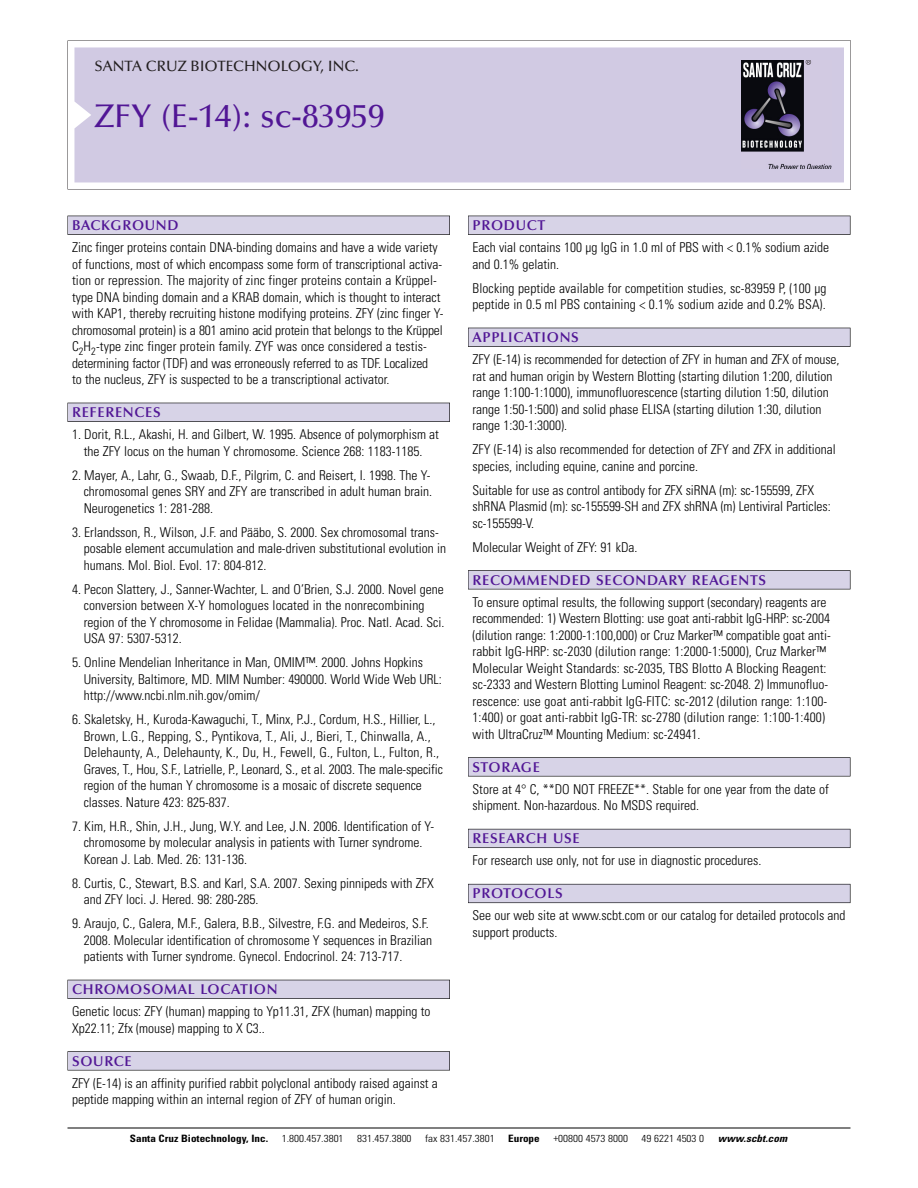
<style>
.page{position:relative;width:918px;height:1188px;background:#fff}
.page>*{position:absolute;margin:0;border:0;box-sizing:border-box;transform-origin:0 0}
.t1{font:500 33px "Optima";color:#511695}
.t2{font:500 15px "Optima";color:#231f20}
.t3{font:600 14.25px "Optima";letter-spacing:.05em;color:#511695}
.t4{font:300 condensed 13.5px/16.5px "Univers";color:#000}
.t5{font:300 condensed 10.2px "Univers";color:#000;scale:1.1 1}
.t6{font:700 condensed 10.2px "Univers";color:#000;scale:1.1 1}
.t7{font:italic 700 condensed 10.2px "Univers";letter-spacing:.005em;color:#000;scale:1.1 1}
</style>
<div class="page">
<svg style="left:68px;top:40px;width:783px;height:149px"></svg>
<div style="left:74px;top:47px;width:770px;height:135px;background:#d1cae3"></div>
<img style="left:741px;top:60px;width:90px;height:108px">
<div style="left:68px;top:216px;width:382px;height:19px;background:#525155"></div>
<div style="left:68px;top:216px;width:381px;height:18px;background:#d7d3e7"></div>
<div style="left:68px;top:403px;width:382px;height:19px;background:#515055"></div>
<div style="left:68px;top:403px;width:381px;height:18px;background:#d7d3e7"></div>
<div style="left:68px;top:980px;width:382px;height:19px;background:#525158"></div>
<div style="left:68px;top:980px;width:381px;height:18px;background:#d7d3e7"></div>
<div style="left:68px;top:1051px;width:382px;height:19px;background:#575759"></div>
<div style="left:68px;top:1052px;width:381px;height:18px;background:#d7d3e7"></div>
<div style="left:468px;top:216px;width:382px;height:19px;background:#525155"></div>
<div style="left:468px;top:216px;width:382px;height:18px;background:#d7d3e7"></div>
<div style="left:468px;top:328px;width:382px;height:19px;background:#515055"></div>
<div style="left:468px;top:328px;width:382px;height:18px;background:#d7d3e7"></div>
<div style="left:468px;top:570px;width:382px;height:19px;background:#545357"></div>
<div style="left:468px;top:571px;width:382px;height:18px;background:#d7d3e7"></div>
<div style="left:468px;top:757px;width:382px;height:19px;background:#575759"></div>
<div style="left:468px;top:758px;width:382px;height:18px;background:#d7d3e7"></div>
<div style="left:468px;top:829px;width:382px;height:19px;background:#5b5a62"></div>
<div style="left:468px;top:829px;width:382px;height:18px;background:#d7d3e7"></div>
<div style="left:468px;top:884px;width:382px;height:19px;background:#66646e"></div>
<div style="left:468px;top:884px;width:382px;height:18px;background:#d7d3e7"></div>
<hr style="left:68px;top:1128px;width:782px;height:1px;background:#000">
<p class="t2" style="left:94px;top:61px;width:266px">SANTA CRUZ BIOTECHNOLOGY, INC.</p>
<h1 class="t1" style="left:94px;top:103px;width:292px">ZFY (E-14): sc-83959</h1>
<p class="t3" style="left:72px;top:219px;width:108px">BACKGROUND</p>
<p class="t4" style="left:72px;top:240px;width:373px">Zinc finger proteins contain DNA-binding domains and have a wide variety of functions, most of which encompass some form of transcriptional activa&shy;tion or repression. The majority of zinc finger proteins contain a Krüppel&shy;type DNA binding domain and a KRAB domain, which is thought to interact with KAP1, thereby recruiting histone modifying proteins. ZFY (zinc finger Y&shy;chromosomal protein) is a 801 amino acid protein that belongs to the Krüppel C<sub>2</sub>H<sub>2</sub>-type zinc finger protein family. ZYF was once considered a testis&shy;determining factor (TDF) and was erroneously referred to as TDF. Localized<br>to the nucleus, ZFY is suspected to be a transcriptional activator.</p>
<p class="t3" style="left:72px;top:407px;width:90px">REFERENCES</p>
<p class="t4" style="left:72px;top:427px;width:369px;text-align:center">1. Dorit, R.L., Akashi, H. and Gilbert, W. 1995. Absence of polymorphism at the ZFY locus on the human Y chromosome. Science 268: 1183-1185.</p>
<p class="t4" style="left:84px;top:468px;width:350px;text-indent:-12px">2. Mayer, A., Lahr, G., Swaab, D.F., Pilgrim, C. and Reisert, I. 1998. The Y&shy;chromosomal genes SRY and ZFY are transcribed in adult human brain.<br>Neurogenetics 1: 281-288.</p>
<p class="t4" style="left:84px;top:525px;width:364px;text-indent:-12px">3. Erlandsson, R., Wilson, J.F. and Pääbo, S. 2000. Sex chromosomal trans&shy;posable element accumulation and male-driven substitutional evolution in humans. Mol. Biol. Evol. 17: 804-812.</p>
<p class="t4" style="left:84px;top:582px;width:362px;text-indent:-12px">4. Pecon Slattery, J., Sanner-Wachter, L. and O’Brien, S.J. 2000. Novel gene conversion between X-Y homologues located in the nonrecombining region of the Y chromosome in Felidae (Mammalia). Proc. Natl. Acad. Sci.<br>USA 97: 5307-5312.</p>
<p class="t4" style="left:84px;top:655px;width:360px;text-indent:-12px">5. Online Mendelian Inheritance in Man, OMIM™. 2000. Johns Hopkins<br>University, Baltimore, MD. MIM Number: 490000. World Wide Web URL: http://www.ncbi.nlm.nih.gov/omim/</p>
<p class="t4" style="left:84px;top:712px;width:361px;text-indent:-12px">6. Skaletsky, H., Kuroda-Kawaguchi, T., Minx, P.J., Cordum, H.S., Hillier, L., Brown, L.G., Repping, S., Pyntikova, T., Ali, J., Bieri, T., Chinwalla, A., Delehaunty, A., Delehaunty, K., Du, H., Fewell, G., Fulton, L., Fulton, R., Graves, T., Hou, S.F., Latrielle, P., Leonard, S., et al. 2003. The male-specific region of the human Y chromosome is a mosaic of discrete sequence classes. Nature 423: 825-837.</p>
<p class="t4" style="left:84px;top:819px;width:352px;text-indent:-12px">7. Kim, H.R., Shin, J.H., Jung, W.Y. and Lee, J.N. 2006. Identification of Y&shy;chromosome by molecular analysis in patients with Turner syndrome.<br>Korean J. Lab. Med. 26: 131-136.</p>
<p class="t4" style="left:84px;top:876px;width:352px;text-indent:-12px">8. Curtis, C., Stewart, B.S. and Karl, S.A. 2007. Sexing pinnipeds with ZFX and ZFY loci. J. Hered. 98: 280-285.</p>
<p class="t4" style="left:84px;top:916px;width:350px;text-indent:-12px">9. Araujo, C., Galera, M.F., Galera, B.B., Silvestre, F.G. and Medeiros, S.F.<br>2008. Molecular identification of chromosome Y sequences in Brazilian patients with Turner syndrome. Gynecol. Endocrinol. 24: 713-717.</p>
<p class="t3" style="left:72px;top:984px;width:207px">CHROMOSOMAL LOCATION</p>
<p class="t4" style="left:72px;top:1004px;width:360px">Genetic locus: ZFY (human) mapping to Yp11.31, ZFX (human) mapping to<br>Xp22.11; Zfx (mouse) mapping to X C3..</p>
<p class="t3" style="left:72px;top:1055px;width:61px">SOURCE</p>
<p class="t4" style="left:72px;top:1076px;width:367px">ZFY (E-14) is an affinity purified rabbit polyclonal antibody raised against a peptide mapping within an internal region of ZFY of human origin.</p>
<p class="t3" style="left:473px;top:219px;width:74px">PRODUCT</p>
<p class="t4" style="left:473px;top:240px;width:358px">Each vial contains 100 µg IgG in 1.0 ml of PBS with &lt; 0.1% sodium azide and 0.1% gelatin.</p>
<p class="t4" style="left:473px;top:281px;width:356px">Blocking peptide available for competition studies, sc-83959 P, (100 µg peptide in 0.5 ml PBS containing &lt; 0.1% sodium azide and 0.2% BSA).</p>
<p class="t3" style="left:473px;top:332px;width:108px">APPLICATIONS</p>
<p class="t4" style="left:473px;top:352px;width:368px">ZFY (E-14) is recommended for detection of ZFY in human and ZFX of mouse, rat and human origin by Western Blotting (starting dilution 1:200, dilution range 1:100-1:1000), immunofluorescence (starting dilution 1:50, dilution range 1:50-1:500) and solid phase ELISA (starting dilution 1:30, dilution range 1:30-1:3000).</p>
<p class="t4" style="left:473px;top:442px;width:365px">ZFY (E-14) is also recommended for detection of ZFY and ZFX in additional species, including equine, canine and porcine.</p>
<p class="t4" style="left:473px;top:483px;width:360px">Suitable for use as control antibody for ZFX siRNA (m): sc-155599, ZFX shRNA Plasmid (m): sc-155599-SH and ZFX shRNA (m) Lentiviral Particles: sc-155599-V.</p>
<p class="t4" style="left:473px;top:540px;width:167px">Molecular Weight of ZFY: 91 kDa.</p>
<p class="t3" style="left:473px;top:574px;width:295px">RECOMMENDED SECONDARY REAGENTS</p>
<p class="t4" style="left:473px;top:595px;width:360px">To ensure optimal results, the following support (secondary) reagents are recommended: 1) Western Blotting: use goat anti-rabbit IgG-HRP: sc-2004 (dilution range: 1:2000-1:100,000) or Cruz Marker™ compatible goat anti&shy;rabbit IgG-HRP: sc-2030 (dilution range: 1:2000-1:5000), Cruz Marker™ Molecular Weight Standards: sc-2035, TBS Blotto A Blocking Reagent: sc-2333 and Western Blotting Luminol Reagent: sc-2048. 2) Immunofluo&shy;rescence: use goat anti-rabbit IgG-FITC: sc-2012 (dilution range: 1:100- 1:400) or goat anti-rabbit IgG-TR: sc-2780 (dilution range: 1:100-1:400) with UltraCruz™ Mounting Medium: sc-24941.</p>
<p class="t3" style="left:473px;top:761px;width:69px">STORAGE</p>
<p class="t4" style="left:473px;top:782px;width:358px">Store at 4° C, **DO NOT FREEZE**. Stable for one year from the date of shipment. Non-hazardous. No MSDS required.</p>
<p class="t3" style="left:473px;top:833px;width:109px">RESEARCH USE</p>
<p class="t4" style="left:473px;top:853px;width:290px">For research use only, not for use in diagnostic procedures.</p>
<p class="t3" style="left:473px;top:888px;width:92px">PROTOCOLS</p>
<p class="t4" style="left:473px;top:908px;width:375px">See our web site at www.scbt.com or our catalog for detailed protocols and support products.</p>
<p class="t6" style="left:130px;top:1135px;width:127px">Santa Cruz Biotechnology, Inc.</p>
<p class="t5" style="left:282px;top:1135px;width:58px">1.800.457.3801</p>
<p class="t5" style="left:357px;top:1135px;width:51px">831.457.3800</p>
<p class="t5" style="left:425px;top:1135px;width:65px">fax 831.457.3801</p>
<p class="t6" style="left:508px;top:1135px;width:30px">Europe</p>
<p class="t5" style="left:553px;top:1135px;width:69px">+00800 4573 8000</p>
<p class="t5" style="left:642px;top:1135px;width:58px">49 6221 4503 0</p>
<p class="t7" style="left:718px;top:1135px;width:64px">www.scbt.com</p>
</div>
